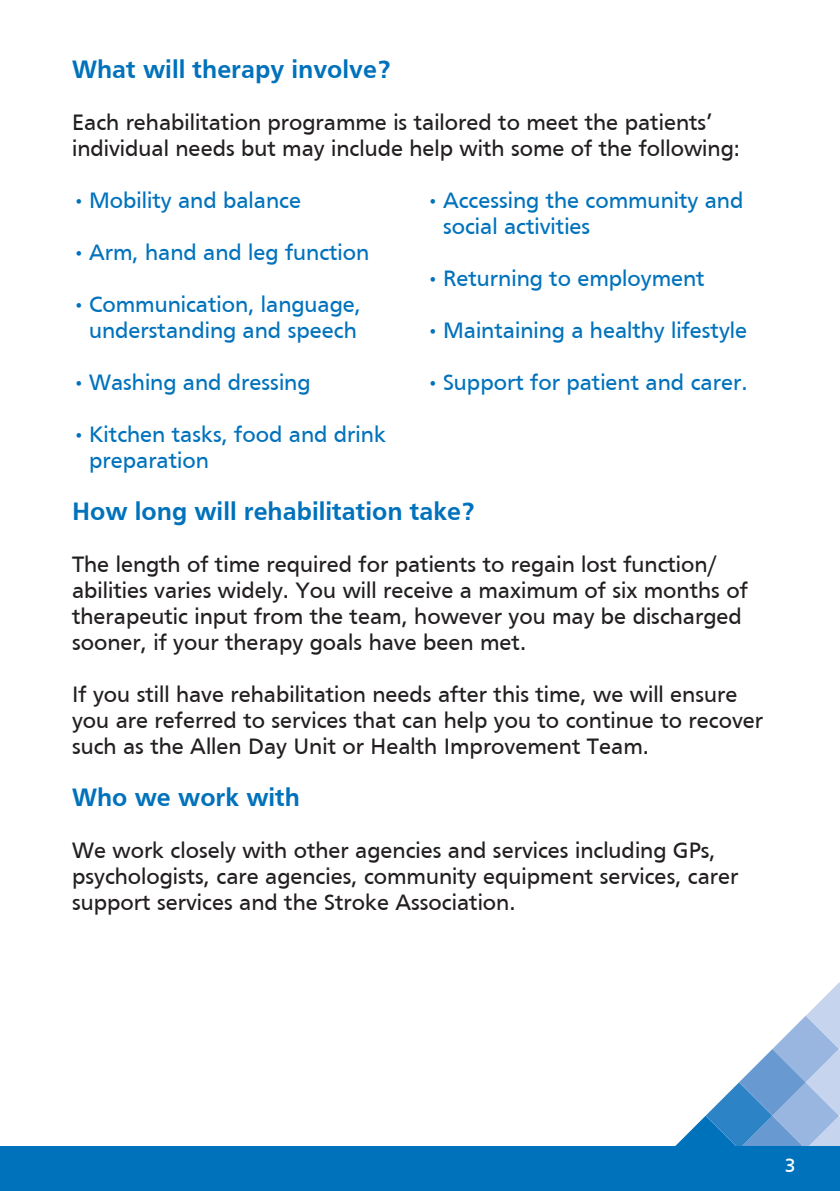
<style>
.page{position:relative;width:840px;height:1191px;background:#fff}
.page>*{position:absolute;margin:0;border:0;box-sizing:border-box;transform-origin:0 0}
.t1{font:700 26px "Frutiger";color:#0072bc}
.t2{font:23px/26px "Frutiger";color:#231f20}
.t3{font:23px/26px "Frutiger";color:#0072bc}
.t4{font:20px "Frutiger";color:#fff}
</style>
<div class="page">
<svg style="left:675px;top:983px;width:164px;height:163px"></svg>
<div style="left:0;top:1146px;width:839px;height:45px;background:#0072bc"></div>
<p class="t1" style="left:72px;top:54px;width:319px">What will therapy involve?</p>
<p class="t2" style="left:72px;top:109px;width:669px">Each rehabilitation programme is tailored to meet the patients’ individual needs but may include help with some of the following:</p>
<p class="t3" style="left:72px;top:187px;width:230px">•Mobility and balance</p>
<p class="t3" style="left:72px;top:239px;width:298px">•Arm, hand and leg function</p>
<p class="t3" style="left:72px;top:291px;width:290px;text-align:center">•Communication, language, understanding and speech</p>
<p class="t3" style="left:72px;top:369px;width:240px">•Washing and dressing</p>
<p class="t3" style="left:89px;top:421px;width:298px;text-indent:-17px">•Kitchen tasks, food and drink preparation</p>
<p class="t3" style="left:443px;top:187px;width:302px;text-indent:-17px">•Accessing the community and social activities</p>
<p class="t3" style="left:426px;top:265px;width:280px">•Returning to employment</p>
<p class="t3" style="left:426px;top:317px;width:322px">•Maintaining a healthy lifestyle</p>
<p class="t3" style="left:426px;top:369px;width:323px">•Support for patient and carer.</p>
<p class="t1" style="left:72px;top:496px;width:403px">How long will rehabilitation take?</p>
<p class="t2" style="left:72px;top:551px;width:676px">The length of time required for patients to regain lost function/ abilities varies widely. You will receive a maximum of six months of therapeutic input from the team, however you may be discharged sooner, if your therapy goals have been met.</p>
<p class="t2" style="left:72px;top:681px;width:692px">If you still have rehabilitation needs after this time, we will ensure you are referred to services that can help you to continue to recover such as the Allen Day Unit or Health Improvement Team.</p>
<p class="t1" style="left:72px;top:782px;width:229px">Who we work with</p>
<p class="t2" style="left:72px;top:837px;width:667px">We work closely with other agencies and services including GPs, psychologists, care agencies, community equipment services, carer support services and the Stroke Association.</p>
<p class="t4" style="left:784px;top:1154px;width:12px">3</p>
</div>
